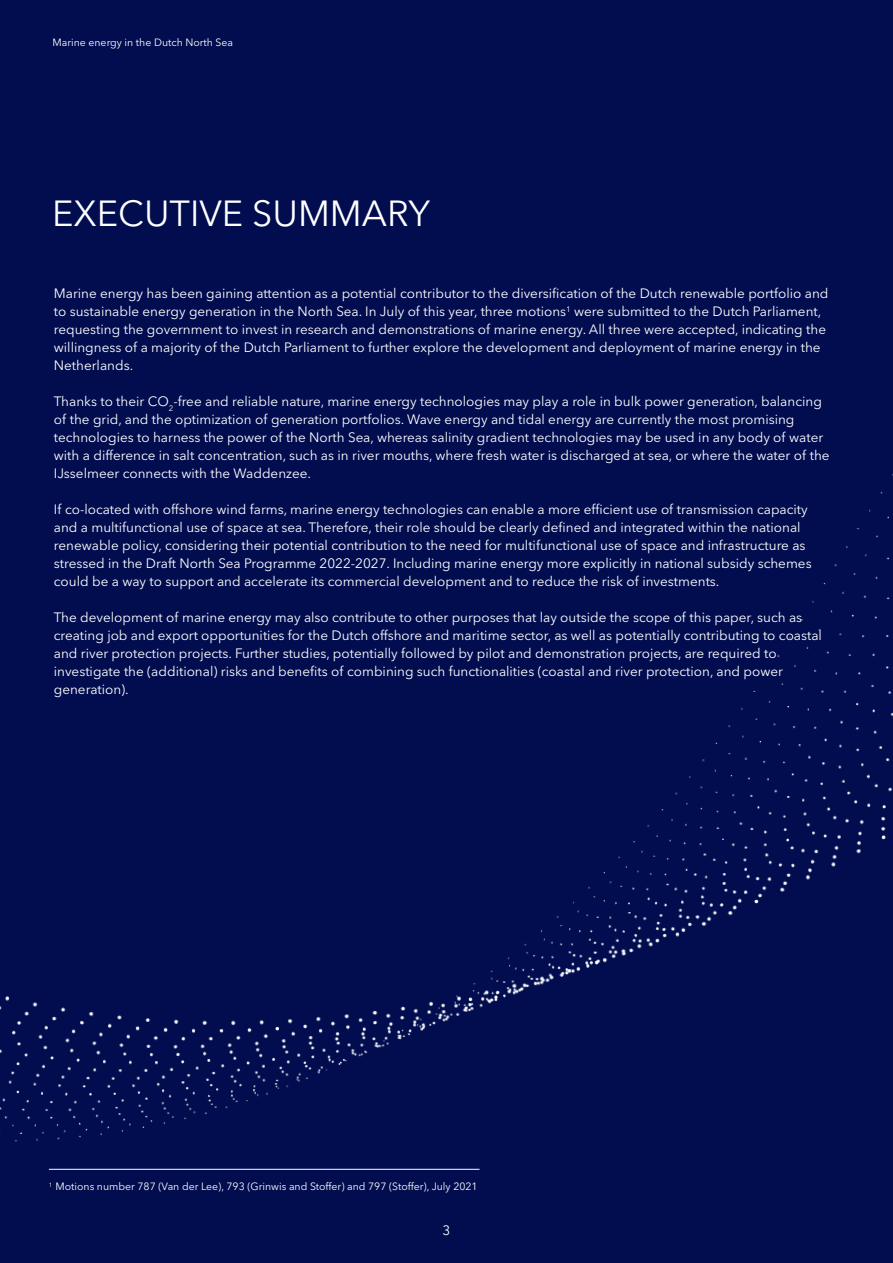
<style>
.page{position:relative;width:893px;height:1263px;background:#010d4f}
.page>*{position:absolute;margin:0;border:0;box-sizing:border-box;transform-origin:0 0}
.Headline_24pt{font:36px "Avenir Next LT Pro";color:#fff}
.Bodycopy_9pt{font:13.5px/18px "Avenir Next LT Pro";color:#fff}
.t1{font:10.5px "Avenir Next LT Pro";color:#fff}
</style>
<div class="page">
<img style="left:0;top:474px;width:893px;height:696px">
<hr style="left:49px;top:1169px;width:430px;height:1px;background:#fff">
<p class="t1" style="left:53px;top:36px;width:182px">Marine energy in the Dutch North Sea</p>
<p class="Headline_24pt" style="left:52px;top:192px;width:379px">EXECUTIVE SUMMARY</p>
<p class="Bodycopy_9pt" style="left:54px;top:284px;width:776px">Marine energy has been gaining attention as a potential contributor to the diversification of the Dutch renewable portfolio and to sustainable energy generation in the North Sea. In July of this year, three motions<sup>1</sup> were submitted to the Dutch Parliament, requesting the government to invest in research and demonstrations of marine energy. All three were accepted, indicating the willingness of a majority of the Dutch Parliament to further explore the development and deployment of marine energy in the Netherlands.</p>
<p class="Bodycopy_9pt" style="left:54px;top:392px;width:777px">Thanks to their CO<sub>2</sub>-free and reliable nature, marine energy technologies may play a role in bulk power generation, balancing of the grid, and the optimization of generation portfolios. Wave energy and tidal energy are currently the most promising technologies to harness the power of the North Sea, whereas salinity gradient technologies may be used in any body of water with a difference in salt concentration, such as in river mouths, where fresh water is discharged at sea, or where the water of the IJsselmeer connects with the Waddenzee.</p>
<p class="Bodycopy_9pt" style="left:54px;top:500px;width:755px">If co-located with offshore wind farms, marine energy technologies can enable a more efficient use of transmission capacity</p>
<p class="Bodycopy_9pt" style="left:54px;top:518px;width:759px">and a multifunctional use of space at sea. Therefore, their role should be clearly defined and integrated within the national renewable policy, considering their potential contribution to the need for multifunctional use of space and infrastructure as stressed in the Draft North Sea Programme 2022-2027. Including marine energy more explicitly in national subsidy schemes could be a way to support and accelerate its commercial development and to reduce the risk of investments.</p>
<p class="Bodycopy_9pt" style="left:54px;top:608px;width:750px">The development of marine energy may also contribute to other purposes that lay outside the scope of this paper, such as</p>
<p class="Bodycopy_9pt" style="left:54px;top:626px;width:770px">creating job and export opportunities for the Dutch offshore and maritime sector, as well as potentially contributing to coastal and river protection projects. Further studies, potentially followed by pilot and demonstration projects, are required to</p>
<p class="Bodycopy_9pt" style="left:54px;top:662px;width:731px">investigate the (additional) risks and benefits of combining such functionalities (coastal and river protection, and power</p>
<p class="Bodycopy_9pt" style="left:54px;top:680px;width:76px">generation).</p>
<p class="t1" style="left:49px;top:1180px;width:430px"><sup>1</sup> Motions number 787 (Van der Lee), 793 (Grinwis and Stoffer) and 797 (Stoffer), July 2021</p>
<p class="Bodycopy_9pt" style="left:443px;top:1221px;width:9px">3</p>
</div>
